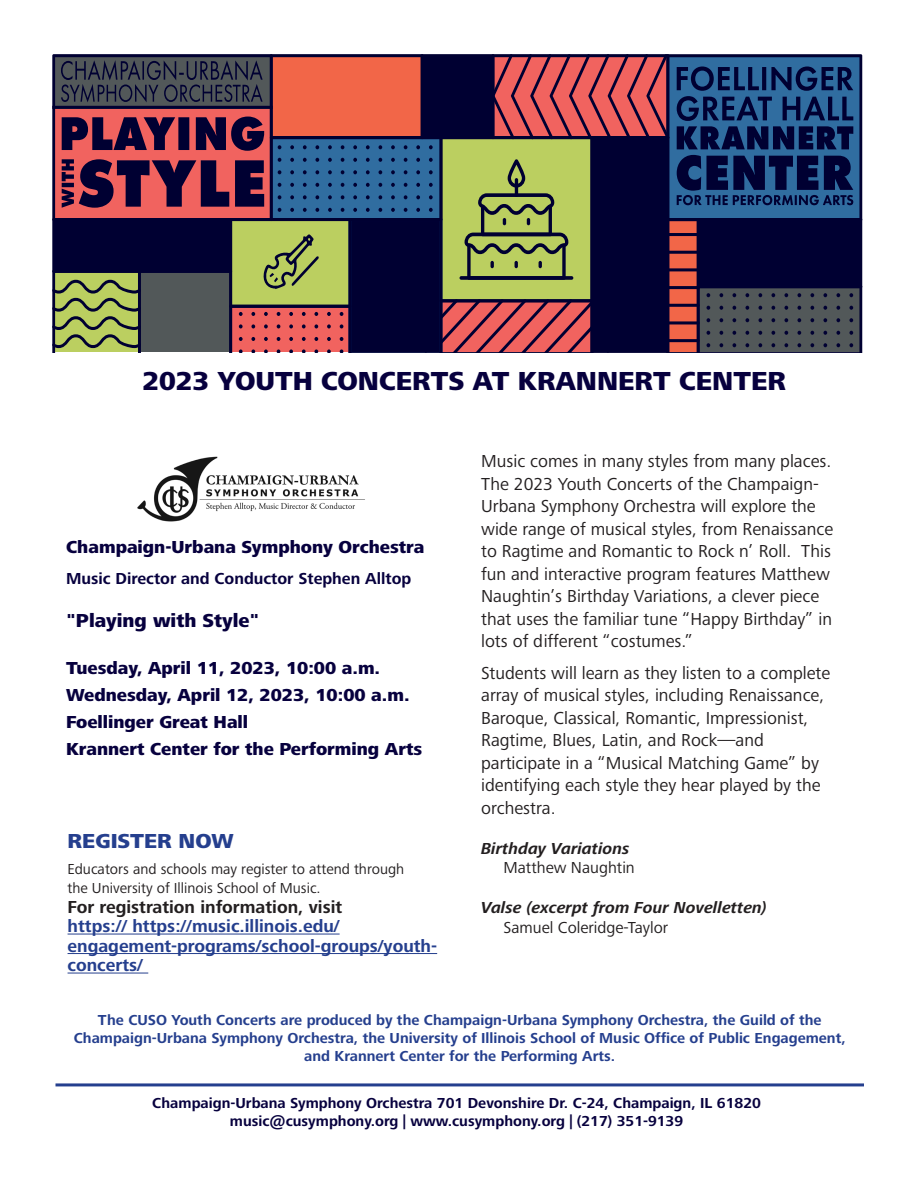
<style>
.page{position:relative;width:918px;height:1188px;background:#fff}
.page>*{position:absolute;margin:0;border:0;box-sizing:border-box;transform-origin:0 0}
.t1{font:800 27px "Frutiger Next Pro";color:#07003e}
.t2{font:800 21px "Frutiger Next Pro";color:#253f8e}
.t3{font:800 19.5px "Frutiger Next Pro";color:#07003e}
.t4{font:18px/22.5px "Frutiger Next Pro";color:#231f20}
.t5{font:800 18px "Frutiger Next Pro";color:#07003e}
.t6{font:700 18px/19.5px "Frutiger Next Pro";color:#253f8e}
.t7{font:700 18px "Frutiger Next Pro";color:#231f20}
.t8{font:italic 700 16.5px "Frutiger Next Pro";color:#231f20}
.t9{font:700 16.5px "Frutiger Next Pro";color:#07003e}
.t10{font:16.5px "Frutiger Next Pro";color:#231f20}
.t11{font:700 15px/18px "Frutiger Next Pro";color:#253f8e;text-align:center}
.t12{font:700 15px/18px "Frutiger Next Pro";color:#07003e;text-align:center}
.t13{font:15px/19.5px "Frutiger Next Pro";color:#231f20}
</style>
<div class="page">
<hr style="left:68px;top:934px;width:272px;height:1px;background:#253f8e">
<hr style="left:68px;top:953px;width:369px;height:1px;background:#253f8e">
<hr style="left:68px;top:973px;width:80px;height:1px;background:#253f8e">
<img style="left:137px;top:456px;width:228px;height:66px">
<svg style="left:52px;top:54px;width:810px;height:298px;background:#5c4853"></svg>
<hr style="left:56px;top:1083px;width:808px;height:3px;background:#253f8e">
<p class="t1" style="left:142px;top:366px;width:645px">2023 YOUTH CONCERTS AT KRANNERT CENTER</p>
<p class="t5" style="left:66px;top:536px;width:360px">Champaign-Urbana Symphony Orchestra</p>
<p class="t9" style="left:66px;top:569px;width:347px">Music Director and Conductor Stephen Alltop</p>
<p class="t3" style="left:66px;top:610px;width:195px">"Playing with Style"</p>
<p class="t5" style="left:66px;top:658px;width:316px">Tuesday, April 11, 2023, 10:00 a.m.</p>
<p class="t5" style="left:66px;top:685px;width:345px">Wednesday, April 12, 2023, 10:00 a.m.</p>
<p class="t5" style="left:66px;top:712px;width:184px">Foellinger Great Hall</p>
<p class="t5" style="left:66px;top:739px;width:358px">Krannert Center for the Performing Arts</p>
<p class="t2" style="left:68px;top:829px;width:168px">REGISTER NOW</p>
<p class="t13" style="left:68px;top:859px;width:338px">Educators and schools may register to attend through the University of Illinois School of Music.</p>
<p class="t7" style="left:68px;top:896px;width:276px">For registration information, visit</p>
<p class="t6" style="left:68px;top:917px;width:371px">https:// https://music.illinois.edu/ engagement-programs/school-groups/youth&shy;concerts/</p>
<p class="t4" style="left:481px;top:450px;width:354px">Music comes in many styles from many places.<br>The 2023 Youth Concerts of the Champaign-Urbana Symphony Orchestra will explore the wide range of musical styles, from Renaissance to Ragtime and Romantic to Rock n’ Roll. This fun and interactive program features Matthew Naughtin’s Birthday Variations, a clever piece that uses the familiar tune “Happy Birthday” in lots of different “costumes.”</p>
<p class="t4" style="left:481px;top:662px;width:351px">Students will learn as they listen to a complete array of musical styles, including Renaissance, Baroque, Classical, Romantic, Impressionist, Ragtime, Blues, Latin, and Rock—and participate in a “Musical Matching Game” by identifying each style they hear played by the orchestra.</p>
<p class="t8" style="left:481px;top:839px;width:150px">Birthday Variations</p>
<p class="t10" style="left:503px;top:858px;width:133px">Matthew Naughtin</p>
<p class="t8" style="left:481px;top:898px;width:287px">Valse (excerpt from Four Novelletten)</p>
<p class="t10" style="left:503px;top:918px;width:166px">Samuel Coleridge-Taylor</p>
<p class="t11" style="left:74px;top:1011px;width:774px">The CUSO Youth Concerts are produced by the Champaign-Urbana Symphony Orchestra, the Guild of the<br>Champaign-Urbana Symphony Orchestra, the University of Illinois School of Music Office of Public Engagement,</p>
<p class="t11" style="left:304px;top:1047px;width:313px">and Krannert Center for the Performing Arts.</p>
<p class="t12" style="left:152px;top:1094px;width:610px">Champaign-Urbana Symphony Orchestra 701 Devonshire Dr. C-24, Champaign, IL 61820 music@cusymphony.org | www.cusymphony.org | (217) 351-9139</p>
</div>
